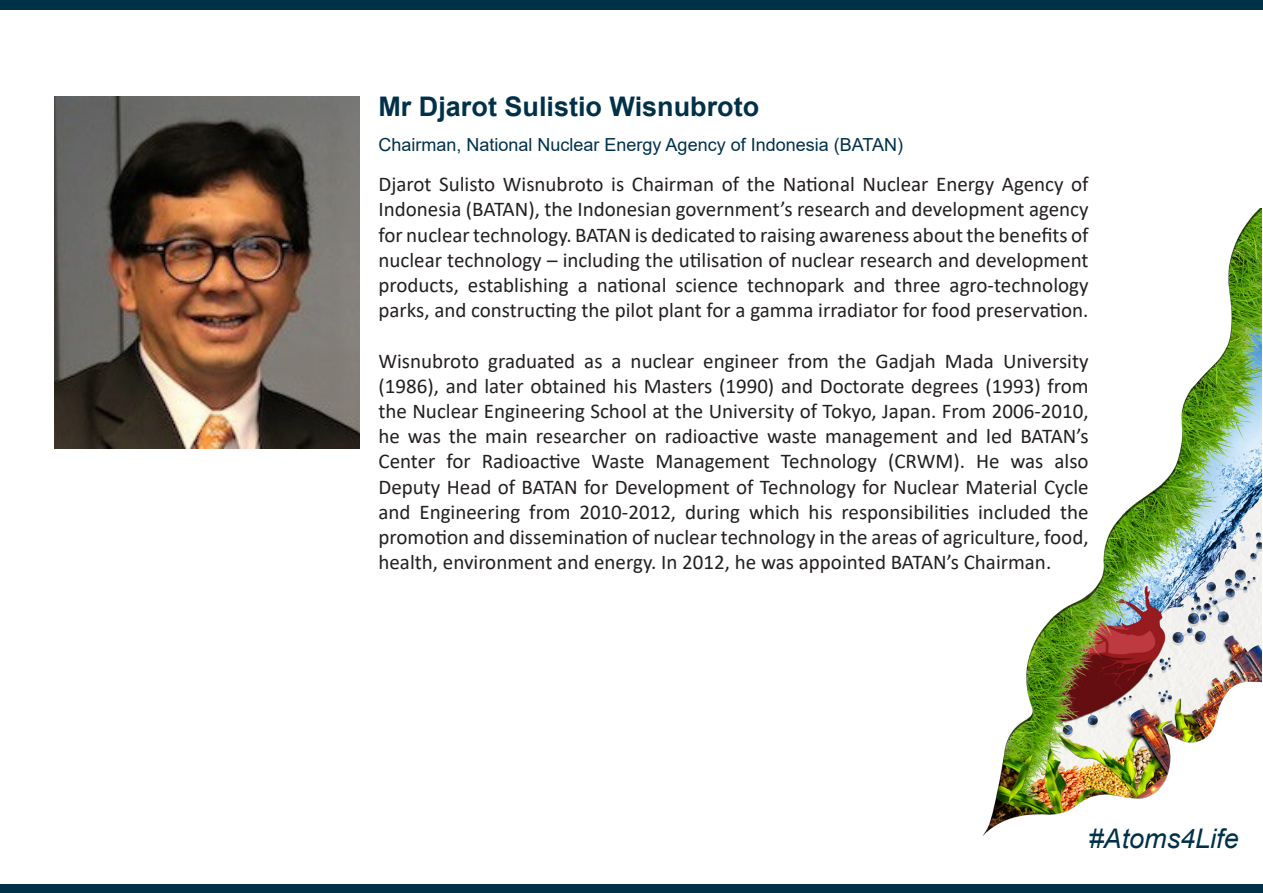
<style>
.page{position:relative;width:1263px;height:893px;background:#fff}
.page>*{position:absolute;margin:0;border:0;box-sizing:border-box;transform-origin:0 0}
.t1{font:700 27px "Arial";color:#003149}
.t2{font:italic 27px "Arial";color:#003149}
.t3{font:21px/25.2px "Calibri";color:#231f20;text-align:justify}
.t4{font:18px "Arial";color:#003149}
</style>
<div class="page">
<img style="left:982px;top:208px;width:280px;height:628px">
<div style="left:0;top:0;width:1263px;height:10px;background:#003149"></div>
<div style="left:0;top:884px;width:1263px;height:9px;background:#003149"></div>
<img style="left:54px;top:97px;width:305px;height:352px">
<p class="t1" style="left:378px;top:88px;width:382px">Mr Djarot Sulistio Wisnubroto</p>
<p class="t4" style="left:378px;top:132px;width:526px">Chairman, National Nuclear Energy Agency of Indonesia (BATAN)</p>
<p class="t3" style="left:378px;top:171px;width:712px">Djarot Sulisto Wisnubroto is Chairman of the National Nuclear Energy Agency of Indonesia (BATAN), the Indonesian government’s research and development agency for nuclear technology. BATAN is dedicated to raising awareness about the benefits of nuclear technology – including the utilisation of nuclear research and development products, establishing a national science technopark and three agro-technology parks, and constructing the pilot plant for a gamma irradiator for food preservation.</p>
<p class="t3" style="left:378px;top:347px;width:712px">Wisnubroto graduated as a nuclear engineer from the Gadjah Mada University (1986), and later obtained his Masters (1990) and Doctorate degrees (1993) from the Nuclear Engineering School at the University of Tokyo, Japan. From 2006-2010, he was the main researcher on radioactive waste management and led BATAN’s Center for Radioactive Waste Management Technology (CRWM). He was also Deputy Head of BATAN for Development of Technology for Nuclear Material Cycle and Engineering from 2010-2012, during which his responsibilities included the promotion and dissemination of nuclear technology in the areas of agriculture, food, health, environment and energy. In 2012, he was appointed BATAN’s Chairman.</p>
<p class="t2" style="left:1089px;top:821px;width:152px">#Atoms4Life</p>
</div>
